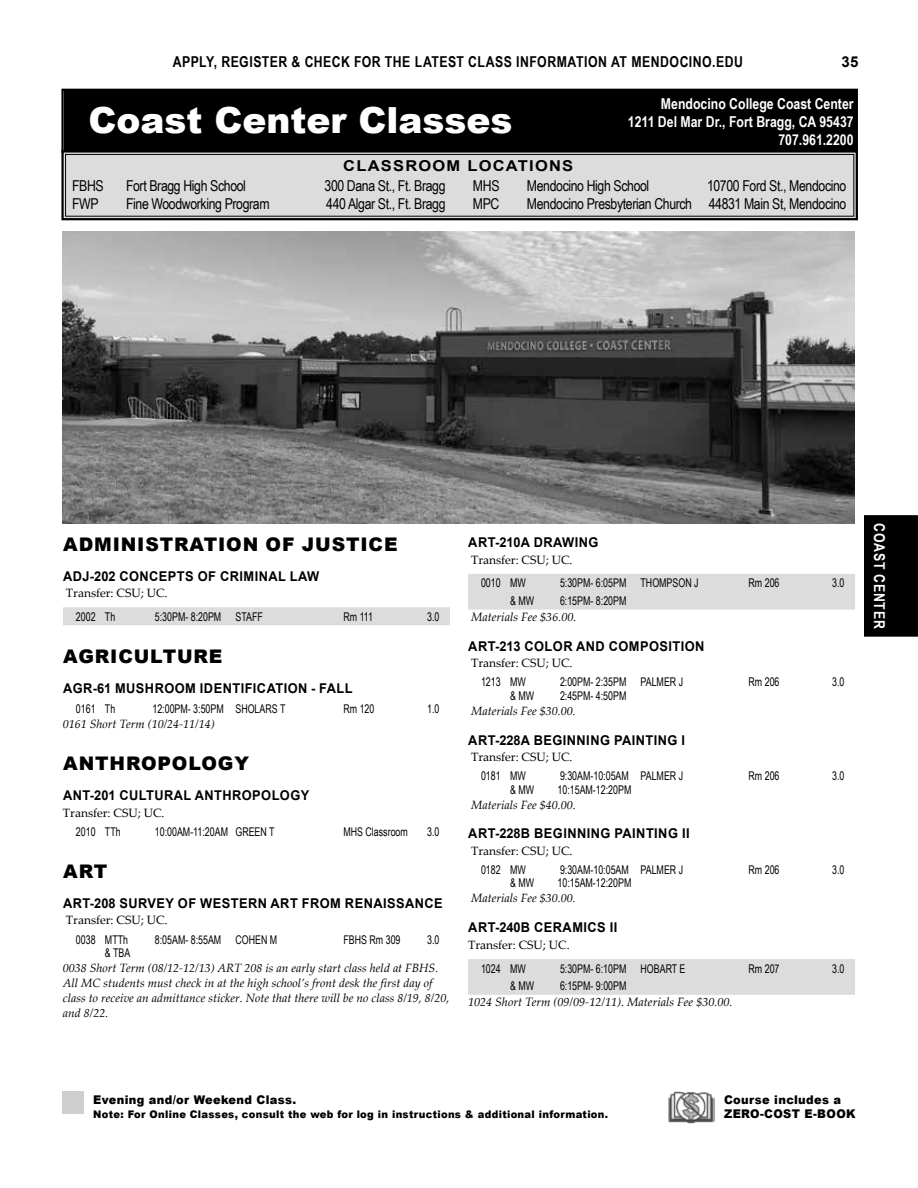
<style>
.page{position:relative;width:918px;height:1188px;background:#fff}
.page>*{position:absolute;margin:0;border:0;box-sizing:border-box;transform-origin:0 0}
.t1{font:900 36px "Arial";color:#fff}
.t2{font:900 18.75px "Arial";letter-spacing:.045em;color:#000}
.t3{font:15px "Arial Narrow";letter-spacing:-.025em;color:#000}
.t4{font:700 15px/18px "Arial Narrow";color:#fff;text-align:right}
.t5{font:700 15px "Arial Narrow";letter-spacing:.03em;color:#000}
.t6{font:700 15px "Arial";letter-spacing:.075em;color:#000;scale:1.1 1}
.t7{font:700 15px "Arial Narrow";letter-spacing:.05em;color:#fff}
.t8{font:700 15px "Arial";letter-spacing:.075em;color:#000}
.t9{font:700 13.5px "Arial";letter-spacing:.035em;color:#000;scale:.95 1}
.t10{font:italic 12.15px "Palatino Linotype";color:#000}
.t11{font:12px "Arial Narrow";color:#000;scale:.9 1}
.t12{font:italic 12px/15.1px "Palatino Linotype";color:#000}
.t13{font:12px "Palatino Linotype";color:#000}
.t14{font:900 12px/13.5px "Arial";letter-spacing:.03em;color:#000;scale:.95 1}
.t15{font:900 10.5px "Arial";letter-spacing:.03em;color:#000;scale:.95 1}
</style>
<div class="page">
<div style="left:63px;top:1092px;width:21px;height:22px;background:#cecece"></div>
<img style="left:668px;top:1091px;width:46px;height:33px">
<div style="left:864px;top:515px;width:54px;height:122px;background:#000"></div>
<div style="left:63px;top:607px;width:387px;height:18px;background:#dcdcdc"></div>
<div style="left:468px;top:574px;width:387px;height:18px;background:#dcdcdc"></div>
<div style="left:468px;top:592px;width:387px;height:18px;background:#dcdcdc"></div>
<div style="left:468px;top:959px;width:387px;height:18px;background:#dcdcdc"></div>
<div style="left:468px;top:977px;width:387px;height:18px;background:#dcdcdc"></div>
<div style="left:61px;top:88px;width:797px;height:61px;background:#000"></div>
<div style="left:65px;top:92px;width:789px;height:57px;border:1px solid #000"></div>
<svg style="left:61px;top:149px;width:797px;height:72px;background:#c9c9c9"></svg>
<div style="left:65px;top:154px;width:789px;height:63px;border:1px solid #000"></div>
<img style="left:63px;top:231px;width:792px;height:293px">
<p class="t5" style="left:173px;top:50px;width:572px">APPLY, REGISTER &amp; CHECK FOR THE LATEST CLASS INFORMATION AT MENDOCINO.EDU</p>
<p class="t8" style="left:842px;top:51px;width:19px">35</p>
<h1 class="t1" style="left:88px;top:94px;width:426px">Coast Center Classes</h1>
<p class="t4" style="left:628px;top:94px;width:227px">Mendocino College Coast Center<br>1211 Del Mar Dr., Fort Bragg, CA 95437<br>707.961.2200</p>
<p class="t6" style="left:343px;top:155px;width:211px">CLASSROOM LOCATIONS</p>
<p class="t3" style="left:72px;top:174px;width:33px">FBHS</p>
<p class="t3" style="left:126px;top:174px;width:121px">Fort Bragg High School</p>
<p class="t3" style="left:325px;top:174px;width:122px">300 Dana St., Ft. Bragg</p>
<p class="t3" style="left:72px;top:192px;width:28px">FWP</p>
<p class="t3" style="left:126px;top:192px;width:145px">Fine Woodworking Program</p>
<p class="t3" style="left:326px;top:192px;width:121px">440 Algar St., Ft. Bragg</p>
<p class="t3" style="left:473px;top:174px;width:28px">MHS</p>
<p class="t3" style="left:527px;top:174px;width:124px">Mendocino High School</p>
<p class="t3" style="left:707px;top:174px;width:141px">10700 Ford St., Mendocino</p>
<p class="t3" style="left:473px;top:192px;width:28px">MPC</p>
<p class="t3" style="left:527px;top:192px;width:321px">Mendocino Presbyterian Church 44831 Main St, Mendocino</p>
<h2 class="t2" style="left:63px;top:530px;width:336px">ADMINISTRATION OF JUSTICE</h2>
<p class="t9" style="left:63px;top:566px;width:271px">ADJ-202 CONCEPTS OF CRIMINAL LAW</p>
<p class="t13" style="left:66px;top:585px;width:103px">Transfer: CSU; UC.</p>
<p class="t11" style="left:76px;top:608px;width:45px">2002 Th</p>
<p class="t11" style="left:155px;top:608px;width:121px">5:30PM- 8:20PM STAFF</p>
<p class="t11" style="left:343px;top:608px;width:35px">Rm 111</p>
<p class="t11" style="left:427px;top:608px;width:15px">3.0</p>
<h2 class="t2" style="left:63px;top:643px;width:161px">AGRICULTURE</h2>
<p class="t9" style="left:63px;top:679px;width:306px">AGR-61 MUSHROOM IDENTIFICATION - FALL</p>
<p class="t11" style="left:76px;top:700px;width:45px">0161 Th</p>
<p class="t11" style="left:152px;top:700px;width:149px">12:00PM- 3:50PM SHOLARS T</p>
<p class="t11" style="left:343px;top:700px;width:36px">Rm 120</p>
<p class="t11" style="left:427px;top:700px;width:15px">1.0</p>
<p class="t12" style="left:63px;top:716px;width:153px">0161 Short Term (10/24-11/14)</p>
<h2 class="t2" style="left:63px;top:750px;width:187px">ANTHROPOLOGY</h2>
<p class="t9" style="left:63px;top:786px;width:261px">ANT-201 CULTURAL ANTHROPOLOGY</p>
<p class="t13" style="left:63px;top:804px;width:103px">Transfer: CSU; UC.</p>
<p class="t11" style="left:76px;top:823px;width:51px">2010 TTh</p>
<p class="t11" style="left:155px;top:823px;width:135px">10:00AM-11:20AM GREEN T</p>
<p class="t11" style="left:343px;top:823px;width:73px">MHS Classroom</p>
<p class="t11" style="left:427px;top:823px;width:15px">3.0</p>
<h2 class="t2" style="left:63px;top:858px;width:46px">ART</h2>
<p class="t9" style="left:63px;top:894px;width:401px">ART-208 SURVEY OF WESTERN ART FROM RENAISSANCE</p>
<p class="t13" style="left:66px;top:912px;width:103px">Transfer: CSU; UC.</p>
<p class="t11" style="left:76px;top:931px;width:59px">0038 MTTh</p>
<p class="t11" style="left:155px;top:931px;width:137px">8:05AM- 8:55AM COHEN M</p>
<p class="t11" style="left:343px;top:931px;width:65px">FBHS Rm 309</p>
<p class="t11" style="left:427px;top:931px;width:15px">3.0</p>
<p class="t11" style="left:105px;top:944px;width:30px">&amp; TBA</p>
<p class="t12" style="left:63px;top:960px;width:388px">0038 Short Term (08/12-12/13) ART 208 is an early start class held at FBHS.<br>All MC students must check in at the high school’s front desk the first day of class to receive an admittance sticker. Note that there will be no class 8/19, 8/20, and 8/22.</p>
<p class="t9" style="left:468px;top:533px;width:138px">ART-210A DRAWING</p>
<p class="t13" style="left:471px;top:551px;width:103px">Transfer: CSU; UC.</p>
<p class="t11" style="left:481px;top:574px;width:51px">0010 MW</p>
<p class="t11" style="left:560px;top:574px;width:156px">5:30PM- 6:05PM THOMPSON J</p>
<p class="t11" style="left:749px;top:574px;width:36px">Rm 206</p>
<p class="t11" style="left:832px;top:574px;width:15px">3.0</p>
<p class="t11" style="left:510px;top:592px;width:28px">&amp; MW</p>
<p class="t11" style="left:560px;top:592px;width:75px">6:15PM- 8:20PM</p>
<p class="t10" style="left:471px;top:608px;width:107px">Materials Fee $36.00.</p>
<p class="t9" style="left:468px;top:636px;width:250px">ART-213 COLOR AND COMPOSITION</p>
<p class="t13" style="left:471px;top:655px;width:103px">Transfer: CSU; UC.</p>
<p class="t11" style="left:481px;top:673px;width:51px">1213 MW</p>
<p class="t11" style="left:560px;top:673px;width:138px">2:00PM- 2:35PM PALMER J</p>
<p class="t11" style="left:749px;top:673px;width:36px">Rm 206</p>
<p class="t11" style="left:832px;top:673px;width:15px">3.0</p>
<p class="t11" style="left:510px;top:687px;width:28px">&amp; MW</p>
<p class="t11" style="left:560px;top:687px;width:75px">2:45PM- 4:50PM</p>
<p class="t12" style="left:471px;top:703px;width:106px">Materials Fee $30.00.</p>
<p class="t9" style="left:468px;top:730px;width:230px">ART-228A BEGINNING PAINTING I</p>
<p class="t13" style="left:471px;top:749px;width:103px">Transfer: CSU; UC.</p>
<p class="t11" style="left:481px;top:767px;width:51px">0181 MW</p>
<p class="t11" style="left:560px;top:767px;width:138px">9:30AM-10:05AM PALMER J</p>
<p class="t11" style="left:749px;top:767px;width:36px">Rm 206</p>
<p class="t11" style="left:832px;top:767px;width:15px">3.0</p>
<p class="t11" style="left:510px;top:780px;width:28px">&amp; MW</p>
<p class="t11" style="left:558px;top:780px;width:84px">10:15AM-12:20PM</p>
<p class="t12" style="left:471px;top:796px;width:106px">Materials Fee $40.00.</p>
<p class="t9" style="left:468px;top:824px;width:234px">ART-228B BEGINNING PAINTING II</p>
<p class="t13" style="left:471px;top:842px;width:103px">Transfer: CSU; UC.</p>
<p class="t11" style="left:481px;top:861px;width:51px">0182 MW</p>
<p class="t11" style="left:560px;top:861px;width:138px">9:30AM-10:05AM PALMER J</p>
<p class="t11" style="left:749px;top:861px;width:36px">Rm 206</p>
<p class="t11" style="left:832px;top:861px;width:15px">3.0</p>
<p class="t11" style="left:510px;top:874px;width:28px">&amp; MW</p>
<p class="t11" style="left:558px;top:874px;width:84px">10:15AM-12:20PM</p>
<p class="t12" style="left:471px;top:890px;width:106px">Materials Fee $30.00.</p>
<p class="t9" style="left:468px;top:918px;width:158px">ART-240B CERAMICS II</p>
<p class="t13" style="left:468px;top:936px;width:103px">Transfer: CSU; UC.</p>
<p class="t11" style="left:481px;top:960px;width:51px">1024 MW</p>
<p class="t11" style="left:560px;top:960px;width:141px">5:30PM- 6:10PM HOBART E</p>
<p class="t11" style="left:749px;top:960px;width:36px">Rm 207</p>
<p class="t11" style="left:832px;top:960px;width:15px">3.0</p>
<p class="t11" style="left:510px;top:977px;width:28px">&amp; MW</p>
<p class="t11" style="left:560px;top:977px;width:75px">6:15PM- 9:00PM</p>
<p class="t10" style="left:468px;top:993px;width:266px">1024 Short Term (09/09-12/11). Materials Fee $30.00.</p>
<p class="t7" style="left:891px;top:523px;width:107px;rotate:90deg">COAST CENTER</p>
<p class="t14" style="left:93px;top:1093px;width:215px">Evening and/or Weekend Class.</p>
<p class="t15" style="left:93px;top:1106px;width:544px">Note: For Online Classes, consult the web for log in instructions &amp; additional information.</p>
<p class="t14" style="left:724px;top:1093px;width:140px">Course includes a<br>ZERO-COST E-BOOK</p>
</div>
